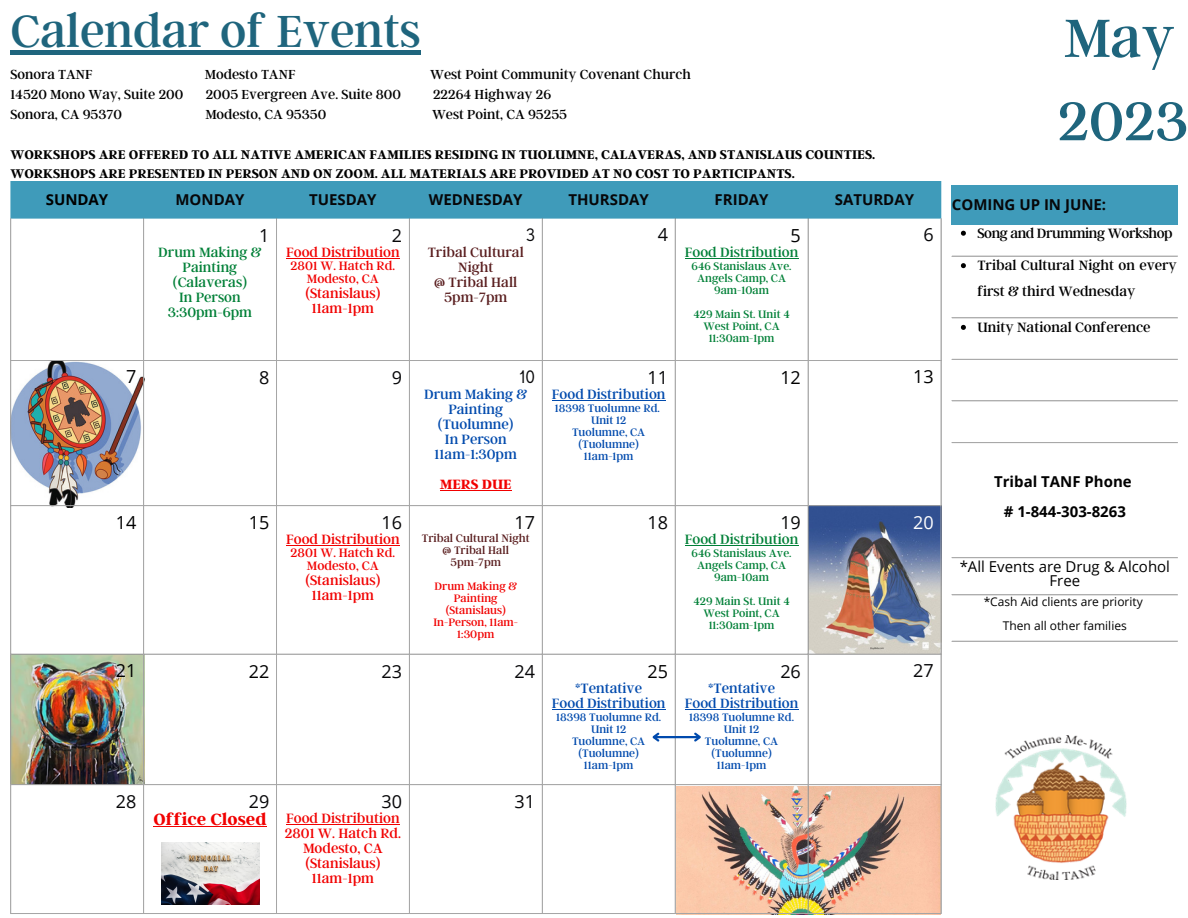
<style>
.page{position:relative;width:1188px;height:918px;background:#fff}
.page>*{position:absolute;margin:0;border:0;box-sizing:border-box;transform-origin:0 0}
.t1{font:60px/83.2px "Argent CF";color:#1f657d}
.t2{font:49.95px "Argent CF";color:#1f657d}
.t3{font:18px "Open Sans";color:#070709}
.t4{font:18px "Open Sans";color:#000}
.t5{font:700 18px "Argent CF";color:#f10000}
.t6{font:18px "MADE Evolve Sans";color:#070709}
.t7{font:18px "Open Sans";color:#070809}
.t8{font:18px "Open Sans";color:#fff}
.t9{font:15px/15px "Argent CF";color:#f10000;text-align:center}
.t10{font:15px/15px "Argent CF";color:#004aad;text-align:center}
.t11{font:15px/32.4px "Argent CF";color:#000}
.t12{font:15px/15px "Argent CF";color:#008037;text-align:center}
.t13{font:700 15px "Open Sans";color:#070709}
.t14{font:15px/15px "Argent CF";color:#591d1e;text-align:center}
.t15{font:700 15px/30px "Open Sans";color:#000;text-align:center}
.t16{font:15px/14px "Open Sans";color:#000;text-align:center}
.t17{font:700 15px "Argent CF";color:#f10000}
.t18{font:14.55px "Argent CF";color:#000}
.t19{font:700 13.95px/18.9px "Argent CF";color:#000}
.t20{font:13.5px/13px "Argent CF";color:#f10000;text-align:center}
.t21{font:12px/12px "Argent CF";color:#004aad;text-align:center}
.t22{font:12px/12px "Argent CF";color:#008037;text-align:center}
.t23{font:12px/12px "Argent CF";color:#f10000;text-align:center}
.t24{font:12px/24px "Open Sans";color:#000;text-align:center}
.t25{font:12px/12px "Argent CF";color:#591d1e;text-align:center}
</style>
<div class="page">
<img style="left:677px;top:787px;width:264px;height:126px">
<img style="left:11px;top:655px;width:132px;height:129px">
<img style="left:11px;top:361px;width:132px;height:146px">
<img style="left:809px;top:506px;width:132px;height:148px">
<div style="left:10px;top:181px;width:931px;height:38px;background:#3f9bba"></div>
<hr style="left:286px;top:258px;width:114px;height:1px;background:#f10000">
<hr style="left:685px;top:258px;width:113px;height:1px;background:#008037">
<hr style="left:440px;top:490px;width:72px;height:1px;background:#f10000">
<hr style="left:552px;top:400px;width:114px;height:1px;background:#004aad">
<hr style="left:286px;top:545px;width:114px;height:1px;background:#f10000">
<hr style="left:685px;top:545px;width:113px;height:1px;background:#008037">
<hr style="left:552px;top:709px;width:114px;height:1px;background:#004aad">
<hr style="left:685px;top:709px;width:113px;height:1px;background:#004aad">
<hr style="left:153px;top:826px;width:114px;height:1px;background:#f10000">
<hr style="left:286px;top:824px;width:114px;height:1px;background:#f10000">
<hr style="left:10px;top:218px;width:1px;height:695px;background:#a6a6a6">
<hr style="left:143px;top:218px;width:1px;height:695px;background:#a6a6a6">
<hr style="left:276px;top:218px;width:1px;height:695px;background:#a6a6a6">
<hr style="left:409px;top:218px;width:1px;height:695px;background:#a6a6a6">
<hr style="left:542px;top:218px;width:1px;height:695px;background:#a6a6a6">
<hr style="left:675px;top:218px;width:1px;height:695px;background:#a6a6a6">
<hr style="left:808px;top:218px;width:1px;height:695px;background:#a6a6a6">
<hr style="left:941px;top:218px;width:1px;height:695px;background:#a6a6a6">
<hr style="left:10px;top:360px;width:931px;height:1px;background:#a6a6a6">
<hr style="left:10px;top:505px;width:931px;height:1px;background:#a6a6a6">
<hr style="left:10px;top:654px;width:931px;height:1px;background:#a6a6a6">
<hr style="left:10px;top:784px;width:931px;height:1px;background:#a6a6a6">
<hr style="left:10px;top:913px;width:931px;height:1px;background:#a6a6a6">
<div style="left:952px;top:186px;width:226px;height:38px;background:#3f9bba"></div>
<svg style="left:961px;top:231px;width:5px;height:5px"></svg>
<svg style="left:961px;top:263px;width:5px;height:5px"></svg>
<svg style="left:961px;top:325px;width:5px;height:5px"></svg>
<hr style="left:952px;top:256px;width:226px;height:1px;background:#a6a6a6">
<hr style="left:952px;top:318px;width:226px;height:1px;background:#a6a6a6">
<hr style="left:952px;top:359px;width:226px;height:1px;background:#a6a6a6">
<hr style="left:952px;top:401px;width:226px;height:1px;background:#a6a6a6">
<hr style="left:952px;top:442px;width:226px;height:1px;background:#a6a6a6">
<hr style="left:952px;top:557px;width:226px;height:1px;background:#a6a6a6">
<hr style="left:952px;top:595px;width:226px;height:1px;background:#a6a6a6">
<hr style="left:952px;top:641px;width:226px;height:1px;background:#a6a6a6">
<img style="left:996px;top:736px;width:130px;height:144px">
<img style="left:161px;top:843px;width:98px;height:62px">
<hr style="left:10px;top:51px;width:411px;height:4px;background:#1f657d">
<hr style="left:654px;top:736px;width:46px;height:2px;background:#004aad">
<svg style="left:652px;top:732px;width:9px;height:10px"></svg>
<svg style="left:692px;top:732px;width:9px;height:10px"></svg>
<h2 class="t2" style="left:10px;top:-1px;width:412px">Calendar of Events</h2>
<p class="t18" style="left:10px;top:65px;width:84px">Sonora TANF</p>
<p class="t18" style="left:205px;top:65px;width:92px">Modesto TANF</p>
<p class="t18" style="left:430px;top:65px;width:262px">West Point Community Covenant Church</p>
<p class="t18" style="left:10px;top:85px;width:174px">14520 Mono Way, Suite 200</p>
<p class="t18" style="left:206px;top:85px;width:197px">2005 Evergreen Ave. Suite 800</p>
<p class="t18" style="left:433px;top:85px;width:120px">22264 Highway 26</p>
<p class="t18" style="left:10px;top:105px;width:113px">Sonora, CA 95370</p>
<p class="t18" style="left:205px;top:105px;width:122px">Modesto, CA 95350</p>
<p class="t18" style="left:432px;top:105px;width:137px">West Point, CA 95255</p>
<p class="t19" style="left:10px;top:145px;width:866px">WORKSHOPS ARE OFFERED TO ALL NATIVE AMERICAN FAMILIES RESIDING IN TUOLUMNE, CALAVERAS, AND STANISLAUS COUNTIES.<br>WORKSHOPS ARE PRESENTED IN PERSON AND ON ZOOM. ALL MATERIALS ARE PROVIDED AT NO COST TO PARTICIPANTS.</p>
<p class="t15" style="left:46px;top:184px;width:64px">SUNDAY</p>
<p class="t13" style="left:175px;top:189px;width:71px">MONDAY</p>
<p class="t13" style="left:309px;top:189px;width:69px">TUESDAY</p>
<p class="t13" style="left:429px;top:189px;width:95px">WEDNESDAY</p>
<p class="t13" style="left:568px;top:189px;width:82px">THURSDAY</p>
<p class="t13" style="left:715px;top:189px;width:55px">FRIDAY</p>
<p class="t13" style="left:835px;top:189px;width:81px">SATURDAY</p>
<p class="t3" style="left:259px;top:223px;width:12px">1</p>
<p class="t12" style="left:158px;top:244px;width:105px">Drum Making &amp;<br>Painting (Calaveras)<br>In Person<br>3:30pm-6pm</p>
<p class="t3" style="left:658px;top:222px;width:12px">4</p>
<p class="t4" style="left:791px;top:223px;width:12px">5</p>
<p class="t12" style="left:685px;top:244px;width:115px">Food Distribution</p>
<p class="t22" style="left:692px;top:259px;width:102px">646 Stanislaus Ave.<br>Angels Camp, CA<br>9am-10am</p>
<p class="t22" style="left:693px;top:307px;width:98px">429 Main St. Unit 4<br>West Point, CA<br>11:30am-1pm</p>
<p class="t6" style="left:526px;top:225px;width:11px">3</p>
<p class="t3" style="left:392px;top:223px;width:12px">2</p>
<p class="t9" style="left:286px;top:244px;width:115px">Food Distribution</p>
<p class="t20" style="left:291px;top:258px;width:106px">2801 W. Hatch Rd.<br>Modesto, CA</p>
<p class="t9" style="left:305px;top:285px;width:77px">(Stanislaus)<br>11am-1pm</p>
<p class="t14" style="left:428px;top:244px;width:98px">Tribal Cultural<br>Night<br>@ Tribal Hall<br>5pm-7pm</p>
<p class="t3" style="left:924px;top:222px;width:12px">6</p>
<p class="t4" style="left:126px;top:364px;width:12px">7</p>
<p class="t3" style="left:259px;top:365px;width:12px">8</p>
<p class="t3" style="left:392px;top:365px;width:12px">9</p>
<p class="t6" style="left:519px;top:367px;width:17px">10</p>
<p class="t10" style="left:424px;top:386px;width:105px">Drum Making &amp;<br>Painting (Tuolumne)<br>In Person<br>11am-1:30pm</p>
<p class="t17" style="left:440px;top:475px;width:73px">MERS DUE</p>
<p class="t4" style="left:116px;top:509px;width:22px">14</p>
<p class="t4" style="left:249px;top:510px;width:22px">15</p>
<p class="t3" style="left:382px;top:510px;width:22px">16</p>
<p class="t9" style="left:286px;top:531px;width:115px">Food Distribution</p>
<p class="t20" style="left:291px;top:546px;width:106px">2801 W. Hatch Rd.<br>Modesto, CA</p>
<p class="t9" style="left:305px;top:572px;width:77px">(Stanislaus)<br>11am-1pm</p>
<p class="t3" style="left:515px;top:510px;width:22px">17</p>
<p class="t25" style="left:422px;top:532px;width:110px">Tribal Cultural Night @ Tribal Hall<br>5pm-7pm</p>
<p class="t23" style="left:433px;top:580px;width:86px">Drum Making &amp;<br>Painting (Stanislaus)<br>In-Person, 11am-<br>1:30pm</p>
<p class="t3" style="left:647px;top:365px;width:22px">11</p>
<p class="t10" style="left:552px;top:386px;width:115px">Food Distribution</p>
<p class="t21" style="left:555px;top:402px;width:106px">18398 Tuolumne Rd.<br>Unit 12<br>Tuolumne, CA (Tuolumne)<br>11am-1pm</p>
<p class="t4" style="left:780px;top:365px;width:22px">12</p>
<p class="t4" style="left:913px;top:364px;width:22px">13</p>
<p class="t3" style="left:647px;top:509px;width:22px">18</p>
<p class="t7" style="left:780px;top:510px;width:22px">19</p>
<p class="t12" style="left:685px;top:531px;width:115px">Food Distribution</p>
<p class="t22" style="left:692px;top:547px;width:102px">646 Stanislaus Ave.<br>Angels Camp, CA<br>9am-10am</p>
<p class="t22" style="left:693px;top:595px;width:98px">429 Main St. Unit 4<br>West Point, CA<br>11:30am-1pm</p>
<p class="t8" style="left:913px;top:509px;width:22px">20</p>
<p class="t4" style="left:116px;top:658px;width:22px">21</p>
<p class="t4" style="left:249px;top:659px;width:22px">22</p>
<p class="t3" style="left:382px;top:659px;width:22px">23</p>
<p class="t3" style="left:515px;top:659px;width:22px">24</p>
<p class="t4" style="left:647px;top:659px;width:22px">25</p>
<p class="t10" style="left:552px;top:680px;width:115px">*Tentative<br>Food Distribution</p>
<p class="t21" style="left:556px;top:710px;width:106px">18398 Tuolumne Rd.<br>Unit 12<br>Tuolumne, CA (Tuolumne)<br>11am-1pm</p>
<p class="t3" style="left:116px;top:789px;width:22px">28</p>
<p class="t3" style="left:249px;top:789px;width:22px">29</p>
<p class="t5" style="left:153px;top:808px;width:115px">Office Closed</p>
<p class="t3" style="left:382px;top:789px;width:22px">30</p>
<p class="t9" style="left:285px;top:810px;width:118px">Food Distribution<br>2801 W. Hatch Rd.<br>Modesto, CA (Stanislaus)<br>11am-1pm</p>
<p class="t3" style="left:515px;top:789px;width:22px">31</p>
<p class="t3" style="left:780px;top:659px;width:22px">26</p>
<p class="t10" style="left:685px;top:680px;width:115px">*Tentative<br>Food Distribution</p>
<p class="t21" style="left:689px;top:710px;width:106px">18398 Tuolumne Rd.<br>Unit 12<br>Tuolumne, CA (Tuolumne)<br>11am-1pm</p>
<p class="t3" style="left:913px;top:658px;width:22px">27</p>
<h1 class="t1" style="left:1058px;top:-7px;width:132px">May<br>2023</h1>
<p class="t13" style="left:952px;top:194px;width:156px">COMING UP IN JUNE:</p>
<p class="t11" style="left:977px;top:216px;width:201px">Song and Drumming Workshop<br>Tribal Cultural Night on every</p>
<p class="t11" style="left:977px;top:274px;width:160px">first &amp; third Wednesday</p>
<p class="t11" style="left:977px;top:310px;width:175px">Unity National Conference</p>
<p class="t15" style="left:994px;top:466px;width:139px">Tribal TANF Phone # 1-844-303-8263</p>
<p class="t16" style="left:960px;top:559px;width:212px">*All Events are Drug &amp; Alcohol<br>Free</p>
<p class="t24" style="left:984px;top:590px;width:161px">*Cash Aid clients are priority<br>Then all other families</p>
</div>
